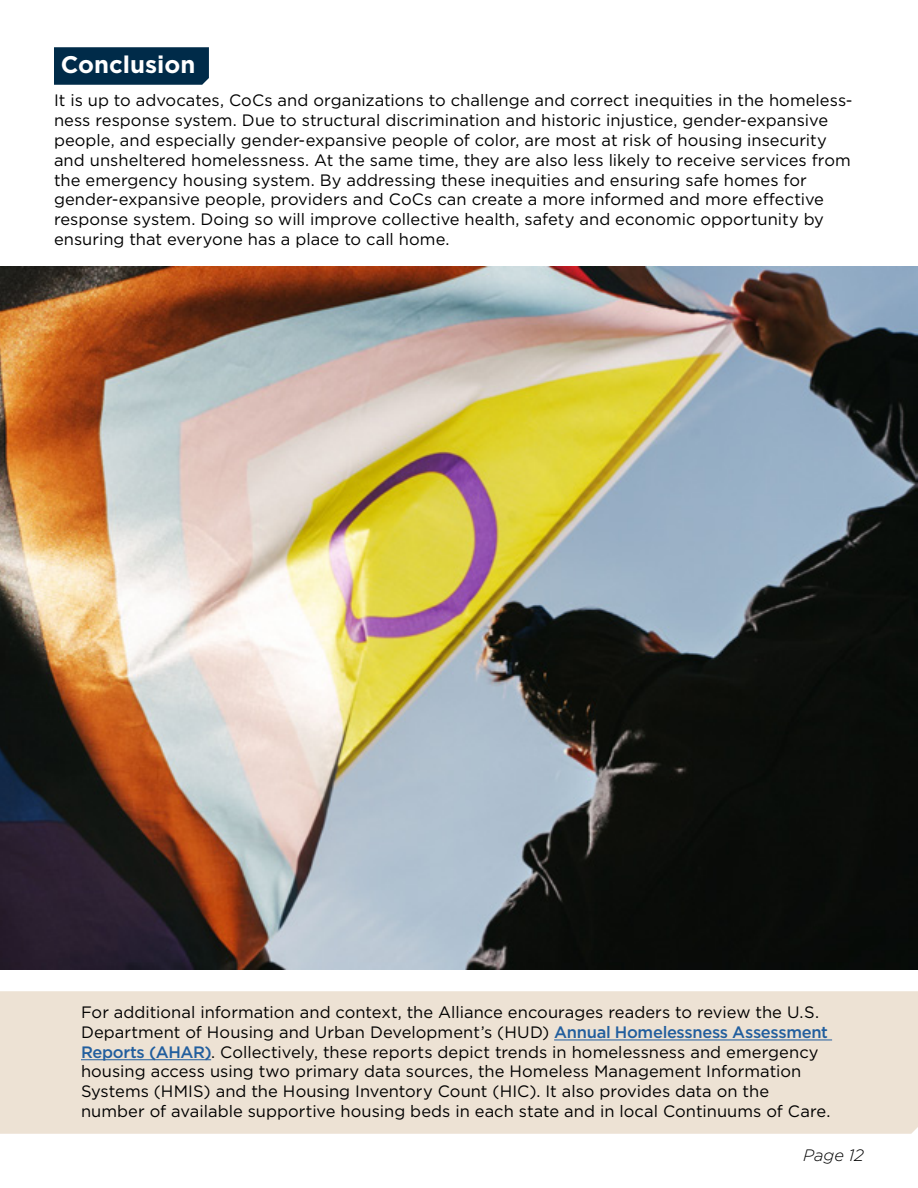
<style>
.page{position:relative;width:918px;height:1188px;background:#fff}
.page>*{position:absolute;margin:0;border:0;box-sizing:border-box;transform-origin:0 0}
.t1{font:700 24px "Gotham";letter-spacing:.005em;color:#fff}
.t2{font:16.5px/19.8px "Gotham";color:#000}
.t3{font:italic 300 16.5px "Gotham";letter-spacing:-.005em;color:#000}
.s1{font-weight:500;color:#215e9e}
</style>
<div class="page">
<div style="left:54px;top:47px;width:155px;height:38px;background:#002b49"></div>
<div style="left:0;top:991px;width:918px;height:143px;background:#ede2d4"></div>
<hr style="left:554px;top:1040px;width:278px;height:1px;background:#215e9e">
<hr style="left:81px;top:1059px;width:130px;height:1px;background:#215e9e">
<img style="left:0;top:267px;width:918px;height:703px">
<h1 class="t1" style="left:61px;top:49px;width:136px">Conclusion</h1>
<p class="t2" style="left:54px;top:90px;width:800px">It is up to advocates, CoCs and organizations to challenge and correct inequities in the homeless&shy;ness response system. Due to structural discrimination and historic injustice, gender-expansive people, and especially gender-expansive people of color, are most at risk of housing insecurity and unsheltered homelessness. At the same time, they are also less likely to receive services from the emergency housing system. By addressing these inequities and ensuring safe homes for gender-expansive people, providers and CoCs can create a more informed and more effective response system. Doing so will improve collective health, safety and economic opportunity by ensuring that everyone has a place to call home.</p>
<p class="t2" style="left:81px;top:1002px;width:751px">For additional information and context, the Alliance encourages readers to review the U.S.<br>Department of Housing and Urban Development’s (HUD) <span class="s1">Annual Homelessness Assessment Reports (AHAR)</span>. Collectively, these reports depict trends in homelessness and emergency housing access using two primary data sources, the Homeless Management Information Systems (HMIS) and the Housing Inventory Count (HIC). It also provides data on the number of available supportive housing beds in each state and in local Continuums of Care.</p>
<p class="t3" style="left:803px;top:1144px;width:62px">Page 12</p>
</div>
